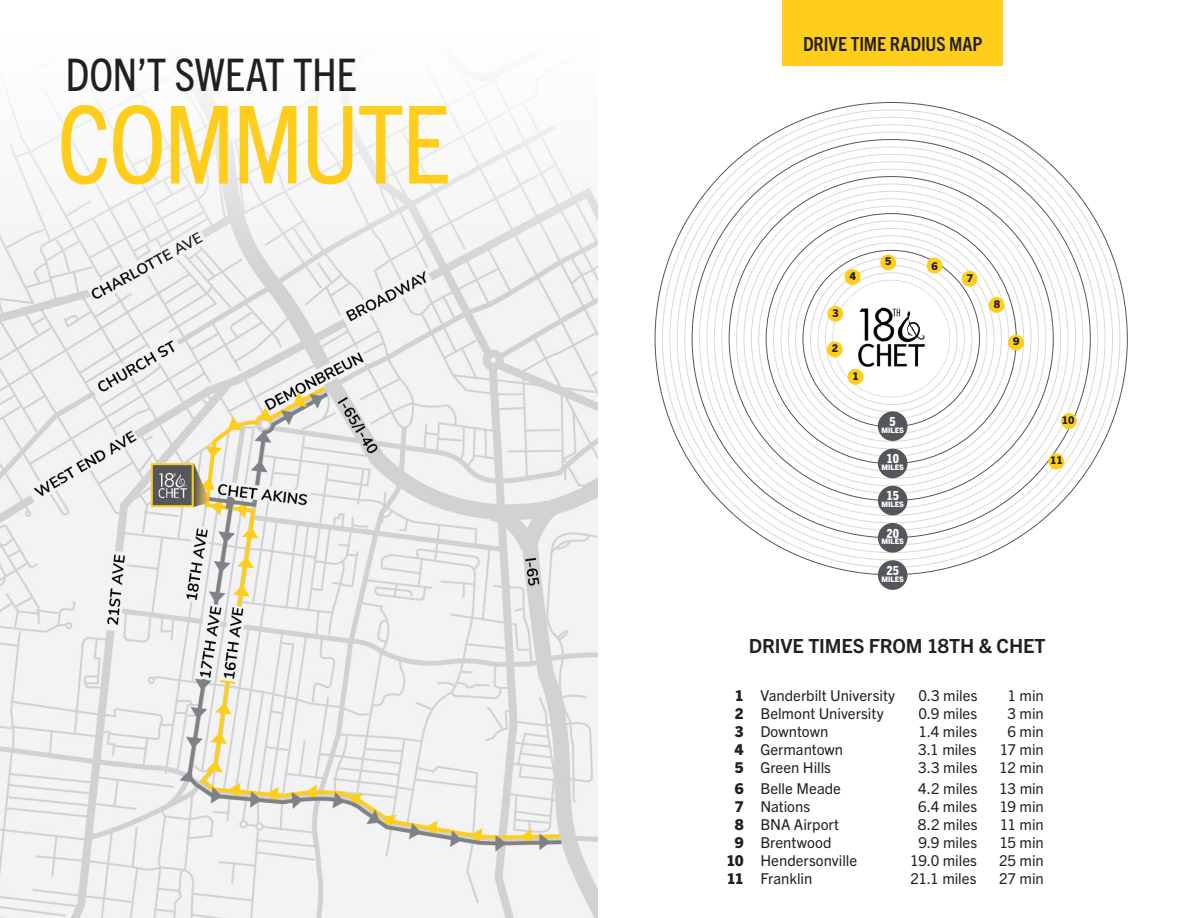
<style>
.page{position:relative;width:1188px;height:918px;background:#fff}
.page>*{position:absolute;margin:0;border:0;box-sizing:border-box;transform-origin:0 0}
.t1{font:condensed 108px "Trade Gothic Next LT Pro";letter-spacing:-.025em;color:#ffce1c}
.t2{font:condensed 45px "Trade Gothic Next LT Pro";letter-spacing:-.01em;color:#231f20}
.t3{font:700 19.5px "Trade Gothic Next LT Pro";letter-spacing:-.01em;color:#231f20}
.t4{font:700 condensed 19.5px "Trade Gothic Next LT Pro";letter-spacing:-.005em;color:#231f20}
.t5{font:15px "Trade Gothic Next LT Pro";color:#231f20}
.t6{font:800 condensed 12.6px "Trade Gothic Next LT Pro";color:#fff}
.t7{font:800 10.65px "Trade Gothic Next LT Pro";color:#231f20}
.t8{font:800 7.65px "Trade Gothic Next LT Pro";color:#fff}
.s1{font-weight:800}
</style>
<div class="page">
<div style="left:782px;top:0;width:221px;height:66px;background:#ffce1c"></div>
<img style="left:0;top:343px;width:597px;height:575px">
<svg style="left:0;top:87px;width:597px;height:256px;fill:#f4f4f6"></svg>
<svg style="left:655px;top:102px;width:473px;height:474px"></svg>
<div style="left:878px;top:411px;width:30px;height:30px;background:#53565a;border-radius:50%"></div>
<div style="left:878px;top:449px;width:30px;height:29px;background:#53565a;border-radius:50%"></div>
<div style="left:878px;top:486px;width:30px;height:29px;background:#53565a;border-radius:50%"></div>
<div style="left:878px;top:523px;width:30px;height:30px;background:#53565a;border-radius:50%"></div>
<div style="left:878px;top:560px;width:30px;height:30px;background:#53565a;border-radius:50%"></div>
<div style="left:827px;top:341px;width:16px;height:16px;background:#fdce1b;border-radius:50%"></div>
<svg style="left:827px;top:306px;width:16px;height:16px"></svg>
<div style="left:845px;top:269px;width:16px;height:16px;background:#fdce1b;border-radius:50%"></div>
<div style="left:880px;top:255px;width:16px;height:15px;background:#fdce1b;border-radius:50%"></div>
<div style="left:962px;top:271px;width:16px;height:16px;background:#fdce1b;border-radius:50%"></div>
<div style="left:1061px;top:413px;width:16px;height:16px;background:#fdce1b;border-radius:50%"></div>
<div style="left:1048px;top:454px;width:16px;height:15px;background:#fdce1b;border-radius:50%"></div>
<svg style="left:832px;top:280px;width:118px;height:118px"></svg>
<div style="left:927px;top:258px;width:16px;height:16px;background:#fdce1b;border-radius:50%"></div>
<div style="left:989px;top:297px;width:16px;height:16px;background:#fdce1b;border-radius:50%"></div>
<div style="left:1008px;top:335px;width:16px;height:16px;background:#fdce1b;border-radius:50%"></div>
<p class="t2" style="left:66px;top:43px;width:292px">DON’T SWEAT THE</p>
<p class="t1" style="left:57px;top:71px;width:394px">COMMUTE</p>
<p class="t4" style="left:803px;top:30px;width:181px">DRIVE TIME RADIUS MAP</p>
<p class="t7" style="left:850px;top:269px;width:8px">4</p>
<p class="t7" style="left:832px;top:305px;width:8px">3</p>
<p class="t7" style="left:832px;top:341px;width:8px">2</p>
<p class="t7" style="left:853px;top:368px;width:8px">1</p>
<p class="t7" style="left:885px;top:254px;width:8px">5</p>
<p class="t6" style="left:890px;top:413px;width:8px">5</p>
<p class="t8" style="left:881px;top:424px;width:24px">MILES</p>
<p class="t6" style="left:886px;top:450px;width:14px">10</p>
<p class="t8" style="left:881px;top:462px;width:24px">MILES</p>
<p class="t6" style="left:886px;top:487px;width:14px">15</p>
<p class="t8" style="left:881px;top:499px;width:24px">MILES</p>
<p class="t6" style="left:886px;top:524px;width:14px">20</p>
<p class="t8" style="left:881px;top:536px;width:24px">MILES</p>
<p class="t6" style="left:886px;top:562px;width:14px">25</p>
<p class="t8" style="left:881px;top:573px;width:24px">MILES</p>
<p class="t7" style="left:932px;top:259px;width:8px">6</p>
<p class="t7" style="left:967px;top:270px;width:8px">7</p>
<p class="t7" style="left:994px;top:296px;width:8px">8</p>
<p class="t7" style="left:1013px;top:334px;width:8px">9</p>
<p class="t7" style="left:1062px;top:413px;width:14px">10</p>
<p class="t7" style="left:1050px;top:453px;width:14px">11</p>
<p class="t3" style="left:749px;top:633px;width:298px">DRIVE TIMES FROM 18TH &amp; CHET</p>
<p class="t5" style="left:735px;top:685px;width:162px"><span class="s1">1</span> Vanderbilt University</p>
<p class="t5" style="left:918px;top:685px;width:61px">0.3 miles</p>
<p class="t5" style="left:1008px;top:685px;width:38px">1 min</p>
<p class="t5" style="left:735px;top:703px;width:150px"><span class="s1">2</span> Belmont University</p>
<p class="t5" style="left:918px;top:703px;width:60px">0.9 miles</p>
<p class="t5" style="left:1008px;top:703px;width:38px">3 min</p>
<p class="t5" style="left:735px;top:721px;width:95px"><span class="s1">3</span> Downtown</p>
<p class="t5" style="left:919px;top:721px;width:60px">1.4 miles</p>
<p class="t5" style="left:1008px;top:721px;width:38px">6 min</p>
<p class="t5" style="left:735px;top:739px;width:110px"><span class="s1">4</span> Germantown</p>
<p class="t5" style="left:918px;top:739px;width:60px">3.1 miles</p>
<p class="t5" style="left:1000px;top:739px;width:45px">17 min</p>
<p class="t5" style="left:735px;top:757px;width:98px"><span class="s1">5</span> Green Hills</p>
<p class="t5" style="left:918px;top:757px;width:61px">3.3 miles</p>
<p class="t5" style="left:999px;top:757px;width:46px">12 min</p>
<p class="t5" style="left:735px;top:778px;width:108px"><span class="s1">6</span> Belle Meade</p>
<p class="t5" style="left:918px;top:778px;width:61px">4.2 miles</p>
<p class="t5" style="left:999px;top:778px;width:46px">13 min</p>
<p class="t5" style="left:735px;top:796px;width:77px"><span class="s1">7</span> Nations</p>
<p class="t5" style="left:918px;top:796px;width:61px">6.4 miles</p>
<p class="t5" style="left:999px;top:796px;width:46px">19 min</p>
<p class="t5" style="left:735px;top:814px;width:106px"><span class="s1">8</span> BNA Airport</p>
<p class="t5" style="left:918px;top:814px;width:61px">8.2 miles</p>
<p class="t5" style="left:1000px;top:814px;width:45px">11 min</p>
<p class="t5" style="left:735px;top:832px;width:98px"><span class="s1">9</span> Brentwood</p>
<p class="t5" style="left:919px;top:832px;width:60px">9.9 miles</p>
<p class="t5" style="left:999px;top:832px;width:46px">15 min</p>
<p class="t5" style="left:726px;top:850px;width:132px"><span class="s1">10</span> Hendersonville</p>
<p class="t5" style="left:910px;top:850px;width:68px">19.0 miles</p>
<p class="t5" style="left:999px;top:850px;width:46px">25 min</p>
<p class="t5" style="left:727px;top:868px;width:87px"><span class="s1">11</span> Franklin</p>
<p class="t5" style="left:910px;top:868px;width:68px">21.1 miles</p>
<p class="t5" style="left:999px;top:868px;width:46px">27 min</p>
</div>
